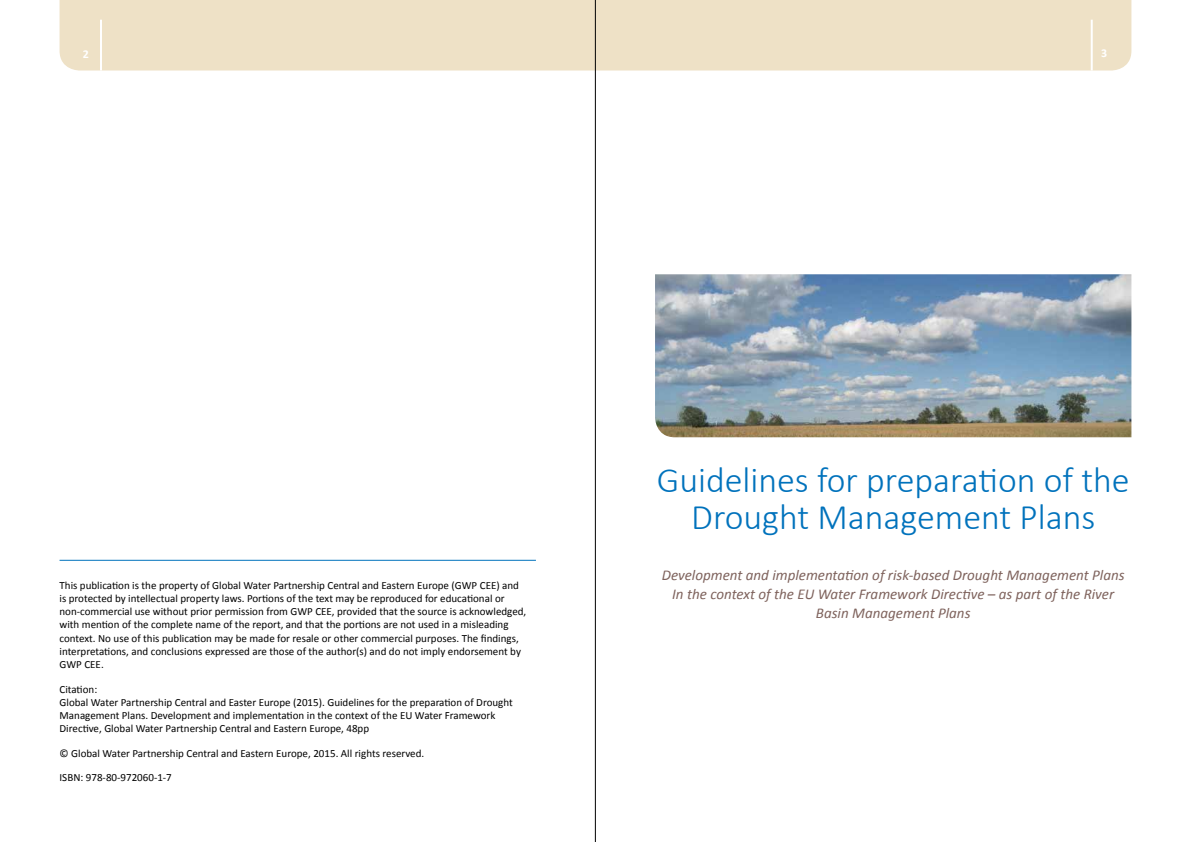
<style>
.page{position:relative;width:1191px;height:842px;background:#fff}
.page>*{position:absolute;margin:0;border:0;box-sizing:border-box;transform-origin:0 0}
.t1{font:300 36px/36.4px "Calibri";color:#0072bc;text-align:center}
.t2{font:italic 15px/19.2px "Calibri";color:#7e625c;text-align:center}
.t3{font:700 12px "Calibri";color:#fff}
.t4{font:11px/13.2px "Calibri";color:#000}
</style>
<div class="page">
<div style="left:60px;top:0;width:1071px;height:71px;background:#eee1c6"></div>
<hr style="left:1090px;top:20px;width:2px;height:51px;background:#fff">
<hr style="left:100px;top:20px;width:2px;height:51px;background:#fff">
<hr style="left:60px;top:560px;width:476px;height:1px;background:#0072bc">
<hr style="left:595px;top:0;width:1px;height:842px;background:#000">
<img style="left:655px;top:274px;width:476px;height:163px">
<p class="t3" style="left:83px;top:47px;width:8px">2</p>
<p class="t3" style="left:1101px;top:46px;width:8px">3</p>
<p class="t4" style="left:60px;top:579px;width:468px">This publication is the property of Global Water Partnership Central and Eastern Europe (GWP CEE) and is protected by intellectual property laws. Portions of the text may be reproduced for educational or non-commercial use without prior permission from GWP CEE, provided that the source is acknowledged, with mention of the complete name of the report, and that the portions are not used in a misleading context. No use of this publication may be made for resale or other commercial purposes. The findings, interpretations, and conclusions expressed are those of the author(s) and do not imply endorsement by GWP CEE.</p>
<p class="t4" style="left:60px;top:682px;width:455px">Citation:<br>Global Water Partnership Central and Easter Europe (2015). Guidelines for the preparation of Drought Management Plans. Development and implementation in the context of the EU Water Framework Directive, Global Water Partnership Central and Eastern Europe, 48pp</p>
<p class="t4" style="left:60px;top:746px;width:366px">© Global Water Partnership Central and Eastern Europe, 2015. All rights reserved.</p>
<p class="t4" style="left:60px;top:771px;width:114px">ISBN: 978-80-972060-1-7</p>
<h1 class="t1" style="left:657px;top:462px;width:474px">Guidelines for preparation of the<br>Drought Management Plans</h1>
<h2 class="t2" style="left:662px;top:565px;width:464px">Development and implementation of risk-based Drought Management Plans<br>In the context of the EU Water Framework Directive – as part of the River<br>Basin Management Plans</h2>
</div>
